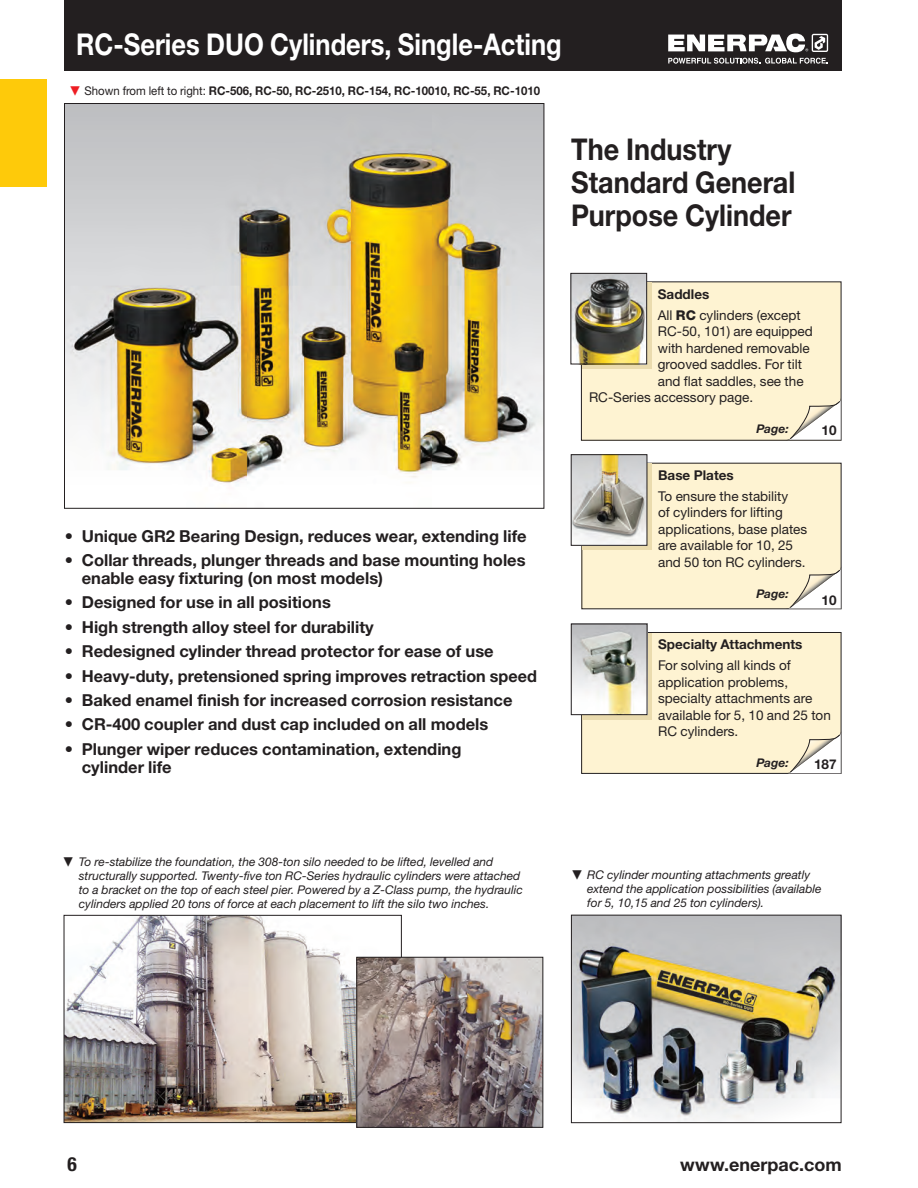
<style>
.page{position:relative;width:918px;height:1188px;background:#fff}
.page>*{position:absolute;margin:0;border:0;box-sizing:border-box;transform-origin:0 0}
.Heading{font:700 30px/33px "Helvetica Neue LTW1 G";color:#231f20;scale:.9 1}
.Header_L{font:700 30px "Helvetica Neue LTW1 G";color:#fff;scale:.85 1}
.t1{font:700 condensed 19.5px "Helvetica Neue LTW1 G";color:#231f20}
.t2{font:700 18px "Helvetica Neue LTW1 G";color:#231f20}
.Bullets{font:700 16.5px/18px "Helvetica Neue LTW1 G";color:#231f20}
.Info_Box_Body{font:13.5px/16.5px "Helvetica Neue LTW1 G";color:#231f20}
.Info_Box_Heading{font:700 13.5px "Helvetica Neue LTW1 G";color:#231f20}
.Page{font:700 13.5px "Helvetica Neue LTW1 G";color:#231f20}
.Application_Pict__te{font:italic 12px/14.2px "Helvetica Neue LTW1 G";color:#231f20}
.Glamr_CAPTION{font:700 12px "Helvetica Neue LTW1 G";color:#231f20;scale:.95 1}
.Page-2{font:italic 700 12px "Helvetica Neue LTW1 G";color:#231f20}
.s1{color:#ee1d23}
.s2{font-weight:400}
.s3{font-weight:800}
</style>
<div class="page">
<div style="left:0;top:79px;width:46px;height:108px;background:#feca0a"></div>
<img style="left:66px;top:917px;width:334px;height:204px">
<div style="left:64px;top:915px;width:338px;height:208px;border:1px solid #231f20"></div>
<img style="left:573px;top:917px;width:266px;height:204px">
<div style="left:571px;top:915px;width:270px;height:208px;border:1px solid #231f20"></div>
<img style="left:66px;top:105px;width:476px;height:378px">
<div style="left:581px;top:282px;width:260px;height:158px;background:#fef3d2"></div>
<div style="left:581px;top:281px;width:260px;height:160px;border:1px solid #231f20"></div>
<svg style="left:582px;top:282px;width:69px;height:87px"></svg>
<svg style="left:786px;top:397px;width:55px;height:44px"></svg>
<img style="left:573px;top:275px;width:72px;height:87px">
<div style="left:571px;top:273px;width:76px;height:91px;border:1px solid #231f20"></div>
<div style="left:582px;top:463px;width:259px;height:146px;background:#fef3d2"></div>
<div style="left:582px;top:464px;width:69px;height:86px;background:linear-gradient(to right,#eadbae,#eadbae)"></div>
<svg style="left:786px;top:565px;width:55px;height:45px"></svg>
<img style="left:573px;top:456px;width:72px;height:88px">
<div style="left:571px;top:454px;width:76px;height:92px;border:1px solid #231f20"></div>
<div style="left:582px;top:633px;width:259px;height:140px;background:#fef3d2"></div>
<div style="left:581px;top:632px;width:260px;height:142px;border:1px solid #231f20"></div>
<svg style="left:582px;top:633px;width:69px;height:87px"></svg>
<svg style="left:786px;top:730px;width:55px;height:44px"></svg>
<img style="left:573px;top:626px;width:72px;height:87px">
<div style="left:571px;top:624px;width:76px;height:91px;border:1px solid #231f20"></div>
<img style="left:358px;top:959px;width:183px;height:167px">
<div style="left:356px;top:957px;width:187px;height:171px;border:1px solid #231f20"></div>
<div style="left:64px;top:0;width:778px;height:71px;background:#231f20"></div>
<svg style="left:668px;top:34px;width:160px;height:18px"></svg>
<svg style="left:668px;top:58px;width:160px;height:6px"></svg>
<p class="Header_L" style="left:76px;top:26px;width:573px">RC-Series DUO Cylinders, Single-Acting</p>
<p class="Glamr_CAPTION" style="left:69px;top:84px;width:497px"><span class="s1">▼</span> <span class="s2">Shown from left to right:</span> RC-506, RC-50, RC-2510, RC-154, RC-10010, RC-55, RC-1010</p>
<p class="Bullets" style="left:65px;top:527px;width:463px">• Unique GR2 Bearing Design, reduces wear, extending life</p>
<p class="Bullets" style="left:82px;top:551px;width:445px;text-indent:-17px">• Collar threads, plunger threads and base mounting holes enable easy fixturing (on most models)</p>
<p class="Bullets" style="left:65px;top:593px;width:268px">• Designed for use in all positions</p>
<p class="Bullets" style="left:65px;top:618px;width:311px">• High strength alloy steel for durability</p>
<p class="Bullets" style="left:65px;top:642px;width:430px">• Redesigned cylinder thread protector for ease of use</p>
<p class="Bullets" style="left:65px;top:667px;width:474px">• Heavy-duty, pretensioned spring improves retraction speed</p>
<p class="Bullets" style="left:65px;top:691px;width:449px">• Baked enamel finish for increased corrosion resistance</p>
<p class="Bullets" style="left:65px;top:715px;width:425px">• CR-400 coupler and dust cap included on all models</p>
<p class="Bullets" style="left:82px;top:740px;width:381px;text-indent:-17px">• Plunger wiper reduces contamination, extending cylinder life</p>
<p class="Heading" style="left:571px;top:132px;width:250px">The Industry<br>Standard General<br>Purpose Cylinder</p>
<p class="Info_Box_Heading" style="left:658px;top:286px;width:53px">Saddles</p>
<p class="Info_Box_Body" style="left:658px;top:307px;width:144px">All <span class="s3">RC</span> cylinders (except</p>
<p class="Info_Box_Body" style="left:658px;top:323px;width:156px">RC-50, 101) are equipped</p>
<p class="Info_Box_Body" style="left:658px;top:340px;width:153px">with hardened removable</p>
<p class="Info_Box_Body" style="left:658px;top:356px;width:146px">grooved saddles. For tilt</p>
<p class="Info_Box_Body" style="left:658px;top:373px;width:147px">and flat saddles, see the</p>
<p class="Info_Box_Body" style="left:589px;top:389px;width:166px">RC-Series accessory page.</p>
<p class="Page-2" style="left:756px;top:422px;width:34px">Page:</p>
<p class="Info_Box_Heading" style="left:658px;top:467px;width:77px">Base Plates</p>
<p class="Info_Box_Body" style="left:658px;top:488px;width:151px">To ensure the stability<br>of cylinders for lifting applications, base plates are available for 10, 25 and 50 ton RC cylinders.</p>
<p class="Page-2" style="left:756px;top:586px;width:34px">Page:</p>
<p class="Info_Box_Heading" style="left:658px;top:636px;width:146px">Specialty Attachments</p>
<p class="Info_Box_Body" style="left:658px;top:657px;width:174px">For solving all kinds of application problems, specialty attachments are available for 5, 10 and 25 ton<br>RC cylinders.</p>
<p class="Page-2" style="left:756px;top:756px;width:34px">Page:</p>
<p class="Page" style="left:822px;top:422px;width:17px">10</p>
<p class="Page" style="left:822px;top:592px;width:17px">10</p>
<p class="Page" style="left:814px;top:756px;width:24px">187</p>
<p class="Application_Pict__te" style="left:79px;top:854px;width:446px;text-indent:-16px">▼ To re-stabilize the foundation, the 308-ton silo needed to be lifted, levelled and structurally supported. Twenty-five ton RC-Series hydraulic cylinders were attached to a bracket on the top of each steel pier. Powered by a Z-Class pump, the hydraulic cylinders applied 20 tons of force at each placement to lift the silo two inches.</p>
<p class="Application_Pict__te" style="left:587px;top:868px;width:236px;text-indent:-16px">▼ RC cylinder mounting attachments greatly extend the application possibilities (available for 5, 10,15 and 25 ton cylinders).</p>
<p class="t1" style="left:68px;top:1153px;width:11px">6</p>
<p class="t2" style="left:680px;top:1153px;width:163px">www.enerpac.com</p>
</div>
